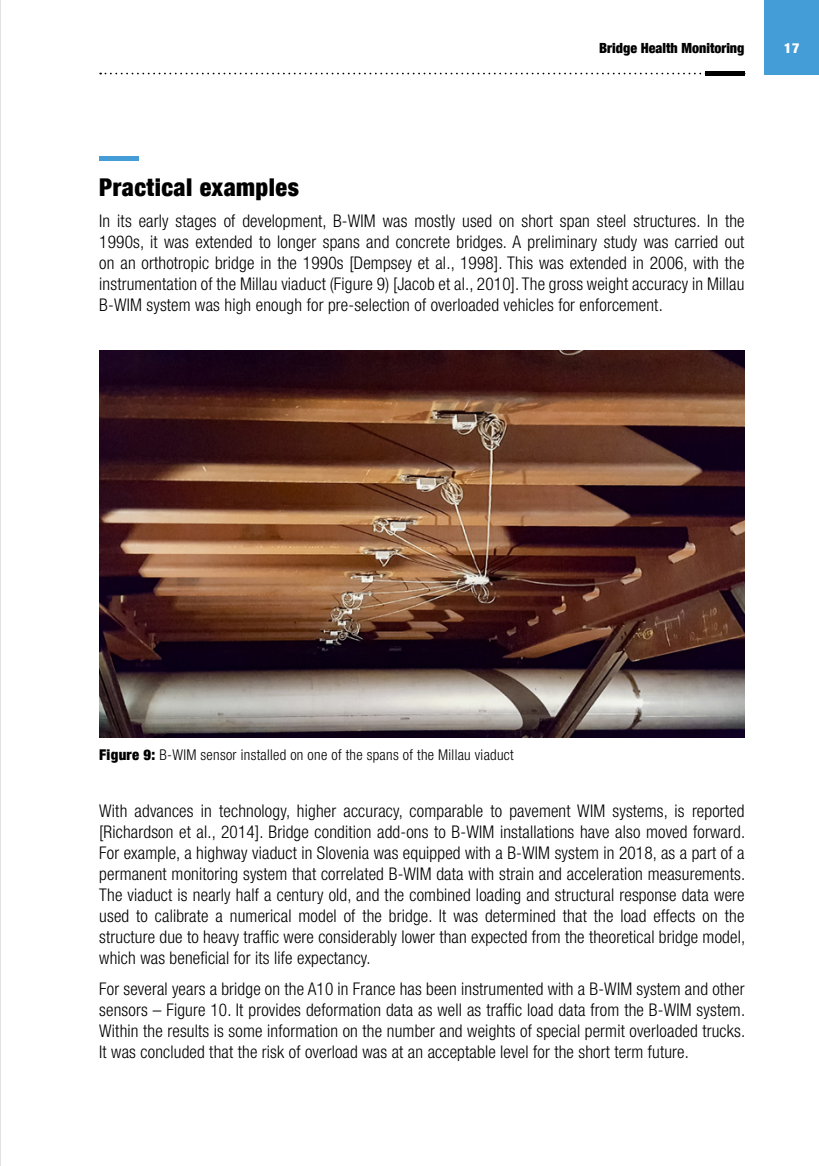
<style>
.page{position:relative;width:819px;height:1166px;background:#fff}
.page>*{position:absolute;margin:0;border:0;box-sizing:border-box;transform-origin:0 0}
.t1{font:900 condensed 24.5px "Helvetica Neue LT Com";letter-spacing:.02em;color:#000}
.t2{font:300 condensed 17.5px/21px "Helvetica Neue LT Com";letter-spacing:.01em;color:#000;text-align:justify}
.t3{font:300 condensed 14.88px "Helvetica Neue LT Com";letter-spacing:.02em;color:#000}
.t4{font:900 condensed 14px "Helvetica Neue LT Com";color:#000}
.t5{font:900 condensed 14px "Helvetica Neue LT Com";color:#fff}
.s1{font-weight:900}
</style>
<div class="page">
<svg style="left:100px;top:73px;width:605px;height:1px"></svg>
<div style="left:705px;top:71px;width:39px;height:5px;background:#000"></div>
<div style="left:764px;top:0;width:55px;height:74px;background:#449dd7"></div>
<hr style="left:99px;top:157px;width:40px;height:4px;background:#449dd7">
<img style="left:99px;top:350px;width:645px;height:387px">
<hr style="left:0;top:0;width:1px;height:1166px;background:#c6c6c6">
<p class="t4" style="left:599px;top:40px;width:147px">Bridge Health Monitoring</p>
<p class="t5" style="left:784px;top:40px;width:17px">17</p>
<h1 class="t1" style="left:99px;top:172px;width:201px">Practical examples</h1>
<p class="t2" style="left:99px;top:210px;width:646px">In its early stages of development, B-WIM was mostly used on short span steel structures. In the 1990s, it was extended to longer spans and concrete bridges. A preliminary study was carried out on an orthotropic bridge in the 1990s [Dempsey et al., 1998]. This was extended in 2006, with the instrumentation of the Millau viaduct (Figure 9) [Jacob et al., 2010]. The gross weight accuracy in Millau B-WIM system was high enough for pre-selection of overloaded vehicles for enforcement.</p>
<p class="t3" style="left:99px;top:746px;width:416px"><span class="s1">Figure 9:</span> B-WIM sensor installed on one of the spans of the Millau viaduct</p>
<p class="t2" style="left:99px;top:800px;width:647px">With advances in technology, higher accuracy, comparable to pavement WIM systems, is reported [Richardson et al., 2014]. Bridge condition add-ons to B-WIM installations have also moved forward.<br>For example, a highway viaduct in Slovenia was equipped with a B-WIM system in 2018, as a part of a permanent monitoring system that correlated B-WIM data with strain and acceleration measurements.<br>The viaduct is nearly half a century old, and the combined loading and structural response data were used to calibrate a numerical model of the bridge. It was determined that the load effects on the structure due to heavy traffic were considerably lower than expected from the theoretical bridge model, which was beneficial for its life expectancy.</p>
<p class="t2" style="left:99px;top:978px;width:647px">For several years a bridge on the A10 in France has been instrumented with a B-WIM system and other sensors – Figure 10. It provides deformation data as well as traffic load data from the B-WIM system.<br>Within the results is some information on the number and weights of special permit overloaded trucks.<br>It was concluded that the risk of overload was at an acceptable level for the short term future.</p>
</div>
